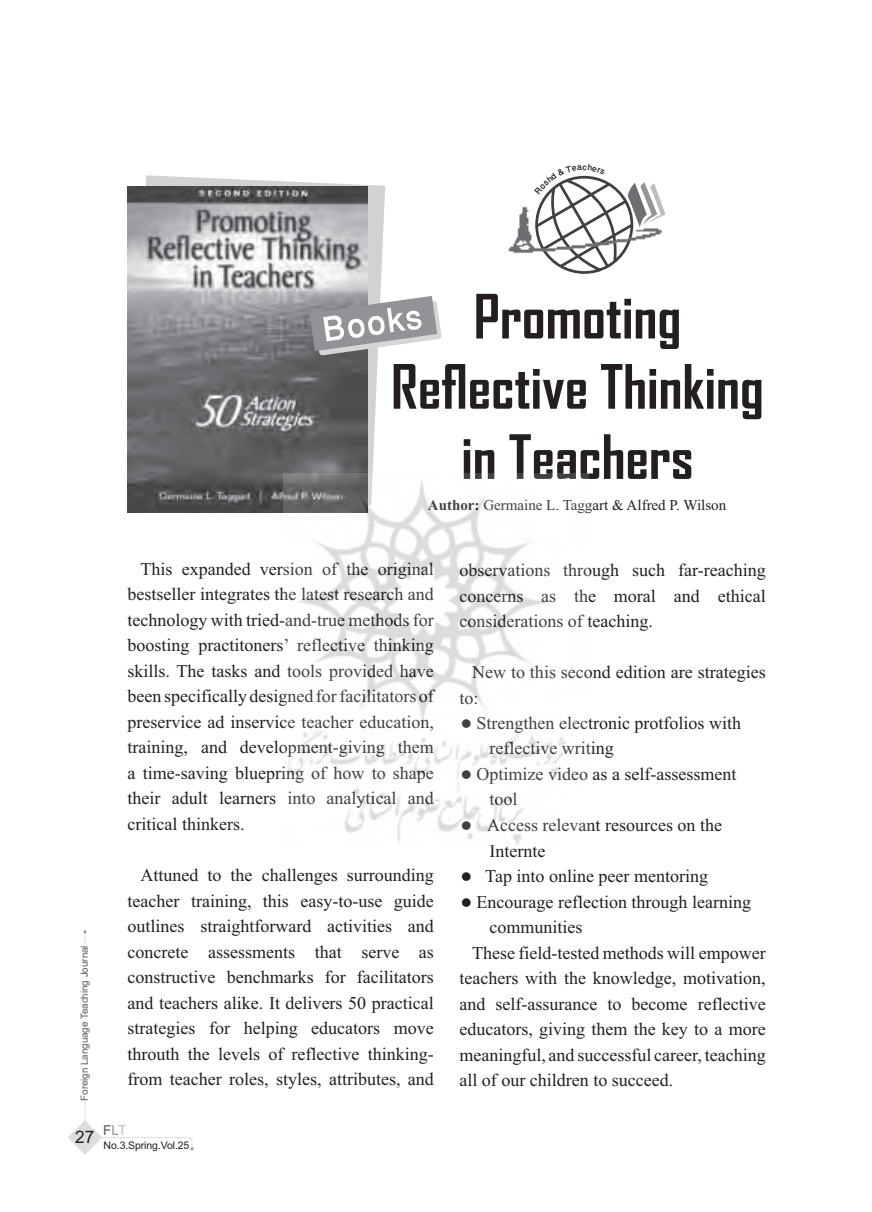
<style>
.page{position:relative;width:872px;height:1212px;background:#fff}
.page>*{position:absolute;margin:0;border:0;box-sizing:border-box;transform-origin:0 0}
.t1{font:700 58.5px/70.2px "Agency FB";color:#231f20;text-align:center}
.t2{font:500 47.4px "Win Soft Pro";color:#fff}
.t3{font:18px/25.5px "Times New Roman";color:#231f20;text-align:justify}
.t4{font:15px "Times New Roman";color:#231f20}
.t5{font:13.65px "Arial";color:#57585a}
.t6{font:10.5px "Arial";letter-spacing:-.01em;color:#231f20}
.t7{font:9.75px "Arial";color:#57585a}
.s1{font-weight:700}
.s2{color:#939598}
.s3{color:#bdbec1}
</style>
<div class="page">
<img style="left:508px;top:207px;width:158px;height:46px">
<svg style="left:132px;top:175px;width:253px;height:298px;fill:#d1d2d4"></svg>
<img style="left:128px;top:187px;width:239px;height:325px">
<svg style="left:309px;top:296px;width:133px;height:60px;background:#a6a8aa"></svg>
<svg style="left:68px;top:930px;width:125px;height:225px"></svg>
<div style="left:81px;top:945px;width:8px;height:156px;background:#fff"></div>
<img style="left:283px;top:473px;width:283px;height:372px">
<svg style="left:462px;top:719px;width:9px;height:9px"></svg>
<svg style="left:462px;top:770px;width:9px;height:9px"></svg>
<svg style="left:462px;top:821px;width:9px;height:9px"></svg>
<svg style="left:534px;top:175px;width:131px;height:99px"></svg>
<p class="t7" style="left:81px;top:1101px;width:157px;rotate:-90deg">Foreign Language Teaching Journal</p>
<h1 class="t1" style="left:391px;top:286px;width:374px">Promoting<br>Reflective Thinking in Teachers</h1>
<p class="t4" style="left:428px;top:500px;width:300px"><span class="s1">Author:</span> Germaine L. Taggart &amp; Alfred P. Wilson</p>
<h2 class="t2" style="left:318px;top:298px;width:102px;rotate:-8deg">Books</h2>
<p class="t3" style="left:128px;top:558px;width:308px;text-indent:13px">This expanded version of the original bestseller integrates the latest research and technology with tried-and-true methods for boosting practitoners’ reflective thinking skills. The tasks and tools provided have been specifically designed for facilitators of preservice ad inservice teacher education, training, and development-giving them a time-saving bluepring of how to shape their adult learners into analytical and critical thinkers.</p>
<p class="t3" style="left:128px;top:864px;width:308px;text-indent:13px">Attuned to the challenges surrounding teacher training, this easy-to-use guide outlines straightforward activities and concrete assessments that serve as constructive benchmarks for facilitators and teachers alike. It delivers 50 practical strategies for helping educators move throuth the levels of reflective thinking&shy;from teacher roles, styles, attributes, and</p>
<p class="t3" style="left:459px;top:559px;width:308px">observations through such far-reaching concerns as the moral and ethical considerations of teaching.</p>
<p class="t3" style="left:459px;top:661px;width:308px;text-indent:13px">New to this second edition are strategies to:</p>
<p class="t3" style="left:476px;top:712px;width:266px">Strengthen electronic protfolios with</p>
<p class="t3" style="left:489px;top:737px;width:126px">reflective writing</p>
<p class="t3" style="left:476px;top:763px;width:261px">Optimize video as a self-assessment</p>
<p class="t3" style="left:489px;top:788px;width:30px">tool</p>
<p class="t3" style="left:487px;top:814px;width:236px">Access relevant resources on the</p>
<p class="t3" style="left:489px;top:839px;width:57px">Internte</p>
<p class="t3" style="left:485px;top:865px;width:224px">Tap into online peer mentoring</p>
<p class="t3" style="left:476px;top:890px;width:276px">Encourage reflection through learning</p>
<p class="t3" style="left:489px;top:916px;width:95px">communities</p>
<p class="t3" style="left:472px;top:941px;width:295px">These field-tested methods will empower</p>
<p class="t3" style="left:459px;top:967px;width:308px">teachers with the knowledge, motivation,</p>
<p class="t3" style="left:459px;top:992px;width:308px">and self-assurance to become reflective</p>
<p class="t3" style="left:459px;top:1018px;width:308px">educators, giving them the key to a more</p>
<p class="t3" style="left:459px;top:1043px;width:308px">meaningful, and successful career, teaching</p>
<p class="t3" style="left:459px;top:1069px;width:215px">all of our children to succeed.</p>
<p class="t5" style="left:103px;top:1125px;width:25px">F<span class="s2">L</span><span class="s3">T</span></p>
<p class="t6" style="left:75px;top:1141px;width:116px"><sup>27</sup> No.3.Spring.Vol.25</p>
</div>
